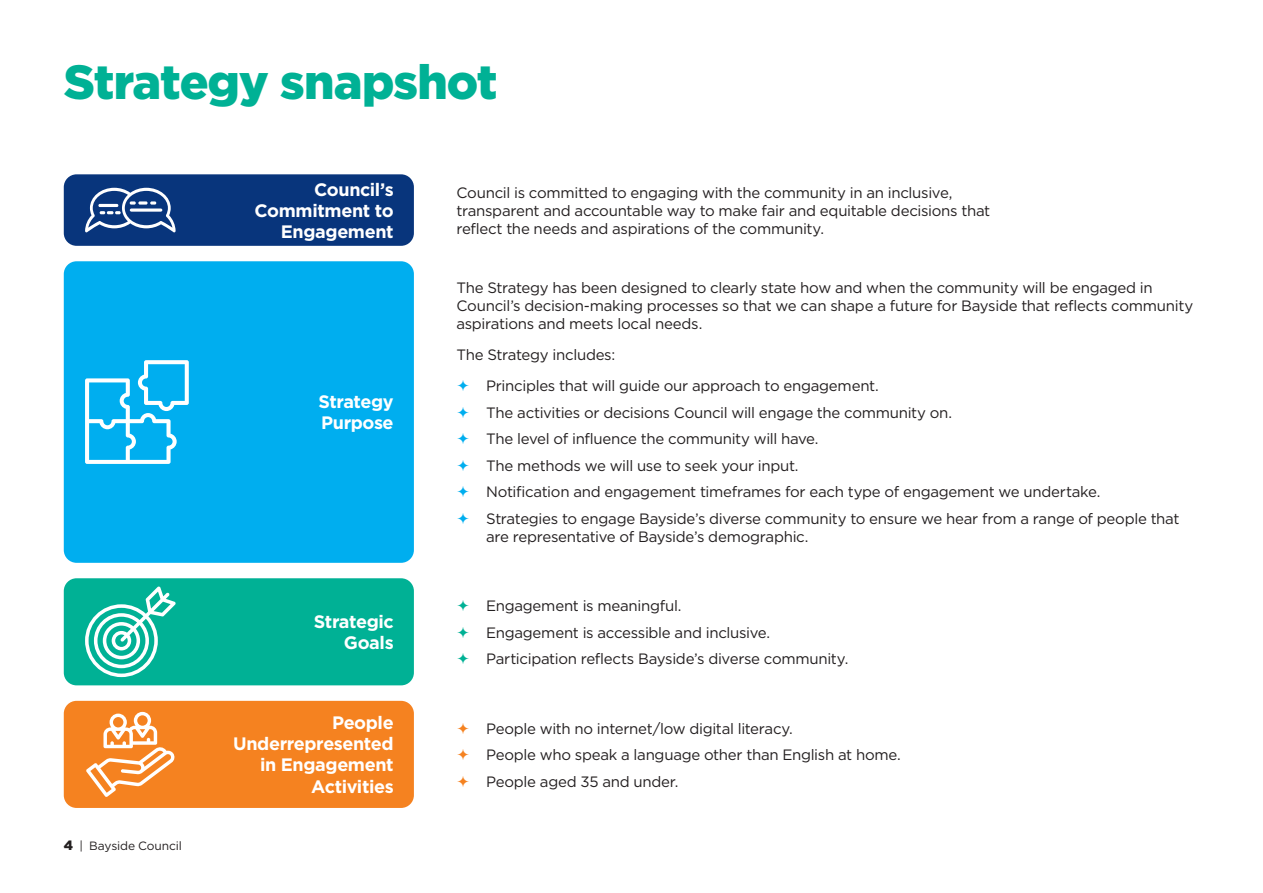
<style>
.page{position:relative;width:1263px;height:893px;background:#fff}
.page>*{position:absolute;margin:0;border:0;box-sizing:border-box;transform-origin:0 0}
.t1{font:900 48px "Gotham";letter-spacing:-.02em;color:#00b195}
.t2{font:700 18px/21px "Gotham";letter-spacing:-.02em;color:#fff;text-align:right}
.t3{font:15px/26.5px "Gotham";letter-spacing:-.02em;color:#231f20}
.t4{font:12px "Gotham";letter-spacing:-.01em;color:#231f20}
.s1{font-weight:900;font-size:13.5px}
</style>
<div class="page">
<div style="left:64px;top:174px;width:350px;height:72px;background:#08357c;border-radius:13px"></div>
<div style="left:64px;top:578px;width:350px;height:107px;background:#00b195;border-radius:13px"></div>
<div style="left:64px;top:701px;width:350px;height:107px;background:#f58220;border-radius:13px"></div>
<div style="left:64px;top:261px;width:350px;height:302px;background:#00aeef;border-radius:13px"></div>
<svg style="left:85px;top:586px;width:91px;height:91px"></svg>
<svg style="left:86px;top:712px;width:89px;height:85px"></svg>
<svg style="left:85px;top:360px;width:104px;height:104px"></svg>
<svg style="left:85px;top:188px;width:91px;height:44px"></svg>
<h1 class="t1" style="left:64px;top:54px;width:435px">Strategy snapshot</h1>
<p class="t2" style="left:255px;top:178px;width:141px">Council’s<br>Commitment to<br>Engagement</p>
<p class="t2" style="left:318px;top:391px;width:77px;text-align:left">Strategy<br>Purpose</p>
<p class="t4" style="left:64px;top:839px;width:120px"><span class="s1">4</span> | Bayside Council</p>
<p class="t2" style="left:314px;top:611px;width:81px">Strategic<br>Goals</p>
<p class="t2" style="left:233px;top:712px;width:162px">People<br>Underrepresented in Engagement<br>Activities</p>
<p class="t3" style="left:456px;top:183px;width:535px;line-height:18px">Council is committed to engaging with the community in an inclusive, transparent and accountable way to make fair and equitable decisions that reflect the needs and aspirations of the community.</p>
<p class="t3" style="left:456px;top:279px;width:738px;line-height:18px">The Strategy has been designed to clearly state how and when the community will be engaged in<br>Council’s decision-making processes so that we can shape a future for Bayside that reflects community aspirations and meets local needs.</p>
<p class="t3" style="left:486px;top:339px;width:394px;line-height:30.8px;text-indent:-30px">The Strategy includes:<br>Principles that will guide our approach to engagement.</p>
<p class="t3" style="left:486px;top:399px;width:695px">The activities or decisions Council will engage the community on.<br>The level of influence the community will have.<br>The methods we will use to seek your input.<br>Notification and engagement timeframes for each type of engagement we undertake.<br>Strategies to engage Bayside’s diverse community to ensure we hear from a range of people that</p>
<p class="t3" style="left:486px;top:523px;width:324px">are representative of Bayside’s demographic.</p>
<p class="t3" style="left:486px;top:592px;width:364px">Engagement is meaningful.<br>Engagement is accessible and inclusive.<br>Participation reflects Bayside’s diverse community.</p>
<p class="t3" style="left:486px;top:715px;width:416px">People with no internet/low digital literacy.<br>People who speak a language other than English at home.<br>People aged 35 and under.</p>
</div>
